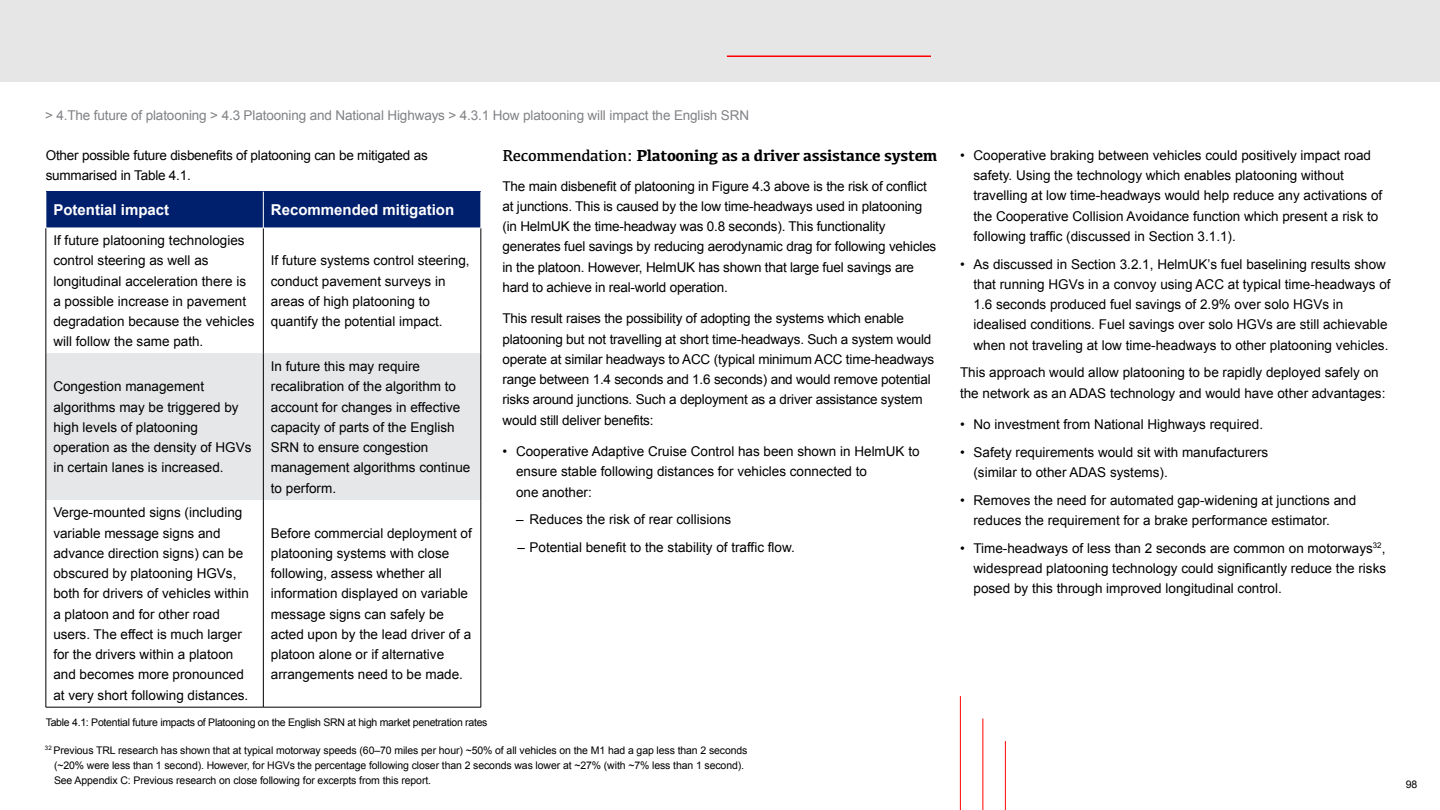
<style>
.page{position:relative;width:1440px;height:810px;background:#fff}
.page>*{position:absolute;margin:0;border:0;box-sizing:border-box;transform-origin:0 0}
.t1{font:700 16.5px "Kefa";letter-spacing:-.02em;color:#000}
.t2{font:700 15px "Arial";color:#fff}
.t3{font:13.5px/20.2px "Arial";color:#000}
.t4{font:13.5px "Arial";letter-spacing:-.01em;color:#808285}
.t5{font:10.5px/15px "Arial";letter-spacing:-.01em;color:#000}
.s1{font-weight:400}
</style>
<div class="page">
<div style="left:0;top:0;width:1440px;height:82px;background:#e6e6e6"></div>
<hr style="left:1005px;top:741px;width:1px;height:69px;background:#f00">
<hr style="left:960px;top:696px;width:1px;height:114px;background:#f00">
<hr style="left:982px;top:719px;width:1px;height:91px;background:#f00">
<hr style="left:727px;top:56px;width:204px;height:1px;background:#f00">
<div style="left:263px;top:354px;width:218px;height:146px;background:#e6e7e8"></div>
<div style="left:46px;top:192px;width:217px;height:36px;background:#001f6d"></div>
<div style="left:263px;top:192px;width:218px;height:36px;background:#001f6d"></div>
<div style="left:46px;top:354px;width:217px;height:146px;background:#e6e7e8"></div>
<hr style="left:46px;top:228px;width:1px;height:126px;background:#000">
<hr style="left:263px;top:228px;width:1px;height:126px;background:#000">
<hr style="left:481px;top:228px;width:1px;height:126px;background:#000">
<hr style="left:46px;top:354px;width:1px;height:146px;background:#000">
<hr style="left:263px;top:354px;width:1px;height:146px;background:#000">
<hr style="left:481px;top:354px;width:1px;height:146px;background:#000">
<hr style="left:46px;top:500px;width:1px;height:207px;background:#000">
<hr style="left:263px;top:500px;width:1px;height:207px;background:#000">
<hr style="left:481px;top:500px;width:1px;height:207px;background:#000">
<hr style="left:46px;top:707px;width:217px;height:1px;background:#000">
<hr style="left:263px;top:707px;width:218px;height:1px;background:#000">
<hr style="left:46px;top:192px;width:1px;height:36px;background:#fff">
<hr style="left:263px;top:192px;width:1px;height:36px;background:#fff">
<hr style="left:46px;top:228px;width:217px;height:1px;background:#fff">
<hr style="left:263px;top:228px;width:218px;height:1px;background:#fff">
<p class="t4" style="left:45px;top:107px;width:706px">&gt; 4.The future of platooning &gt; 4.3 Platooning and National Highways &gt; 4.3.1 How platooning will impact the English SRN</p>
<p class="t3" style="left:46px;top:145px;width:384px">Other possible future disbenefits of platooning can be mitigated as summarised in Table 4.1.</p>
<p class="t2" style="left:53px;top:200px;width:117px">Potential impact</p>
<p class="t2" style="left:271px;top:200px;width:185px">Recommended mitigation</p>
<p class="t3" style="left:53px;top:230px;width:203px">If future platooning technologies control steering as well as longitudinal acceleration there is a possible increase in pavement degradation because the vehicles will follow the same path.</p>
<h1 class="t1" style="left:502px;top:145px;width:437px"><span class="s1">Recommendation:</span> Platooning as a driver assistance system</h1>
<p class="t3" style="left:502px;top:176px;width:435px">The main disbenefit of platooning in Figure 4.3 above is the risk of conflict at junctions. This is caused by the low time-headways used in platooning (in HelmUK the time-headway was 0.8 seconds). This functionality generates fuel savings by reducing aerodynamic drag for following vehicles in the platoon. However, HelmUK has shown that large fuel savings are hard to achieve in real-world operation.</p>
<p class="t3" style="left:502px;top:309px;width:433px">This result raises the possibility of adopting the systems which enable platooning but not travelling at short time-headways. Such a system would operate at similar headways to ACC (typical minimum ACC time-headways range between 1.4 seconds and 1.6 seconds) and would remove potential risks around junctions. Such a deployment as a driver assistance system would still deliver benefits:</p>
<p class="t3" style="left:516px;top:441px;width:405px;text-indent:-14px">• Cooperative Adaptive Cruise Control has been shown in HelmUK to ensure stable following distances for vehicles connected to<br>one another:</p>
<p class="t3" style="left:516px;top:510px;width:217px">– Reduces the risk of rear collisions</p>
<p class="t3" style="left:517px;top:538px;width:279px">– Potential benefit to the stability of traffic flow.</p>
<p class="t3" style="left:271px;top:251px;width:200px">If future systems control steering, conduct pavement surveys in areas of high platooning to quantify the potential impact.</p>
<p class="t3" style="left:271px;top:356px;width:201px">In future this may require recalibration of the algorithm to account for changes in effective capacity of parts of the English<br>SRN to ensure congestion management algorithms continue to perform.</p>
<p class="t3" style="left:271px;top:523px;width:203px">Before commercial deployment of platooning systems with close following, assess whether all information displayed on variable message signs can safely be acted upon by the lead driver of a platoon alone or if alternative arrangements need to be made.</p>
<p class="t3" style="left:53px;top:377px;width:200px">Congestion management algorithms may be triggered by high levels of platooning operation as the density of HGVs in certain lanes is increased.</p>
<p class="t3" style="left:53px;top:503px;width:197px">Verge-mounted signs (including variable message signs and advance direction signs) can be obscured by platooning HGVs, both for drivers of vehicles within a platoon and for other road users. The effect is much larger for the drivers within a platoon and becomes more pronounced at very short following distances.</p>
<p class="t5" style="left:46px;top:715px;width:443px">Table 4.1: Potential future impacts of Platooning on the English SRN at high market penetration rates</p>
<p class="t5" style="left:54px;top:743px;width:695px;text-indent:-9px"><sup>32</sup> Previous TRL research has shown that at typical motorway speeds (60–70 miles per hour) ~50% of all vehicles on the M1 had a gap less than 2 seconds (~20% were less than 1 second). However, for HGVs the percentage following closer than 2 seconds was lower at ~27% (with ~7% less than 1 second).<br>See Appendix C: Previous research on close following for excerpts from this report.</p>
<p class="t3" style="left:974px;top:145px;width:410px;text-indent:-14px">• Cooperative braking between vehicles could positively impact road safety. Using the technology which enables platooning without travelling at low time-headways would help reduce any activations of the Cooperative Collision Avoidance function which present a risk to following traffic (discussed in Section 3.1.1).</p>
<p class="t3" style="left:974px;top:254px;width:419px;text-indent:-14px">• As discussed in Section 3.2.1, HelmUK’s fuel baselining results show that running HGVs in a convoy using ACC at typical time-headways of</p>
<p class="t3" style="left:974px;top:294px;width:416px">1.6 seconds produced fuel savings of 2.9% over solo HGVs in idealised conditions. Fuel savings over solo HGVs are still achievable when not traveling at low time-headways to other platooning vehicles.</p>
<p class="t3" style="left:960px;top:363px;width:427px">This approach would allow platooning to be rapidly deployed safely on the network as an ADAS technology and would have other advantages:</p>
<p class="t3" style="left:960px;top:414px;width:305px">• No investment from National Highways required.</p>
<p class="t3" style="left:974px;top:442px;width:296px;text-indent:-14px">• Safety requirements would sit with manufacturers (similar to other ADAS systems).</p>
<p class="t3" style="left:974px;top:490px;width:384px;text-indent:-14px">• Removes the need for automated gap-widening at junctions and reduces the requirement for a brake performance estimator.</p>
<p class="t3" style="left:973px;top:538px;width:414px;text-align:justify;text-indent:-13px">• Time-headways of less than 2 seconds are common on motorways<sup>32</sup>, widespread platooning technology could significantly reduce the risks posed by this through improved longitudinal control.</p>
<p class="t5" style="left:1406px;top:776px;width:13px">98</p>
</div>
